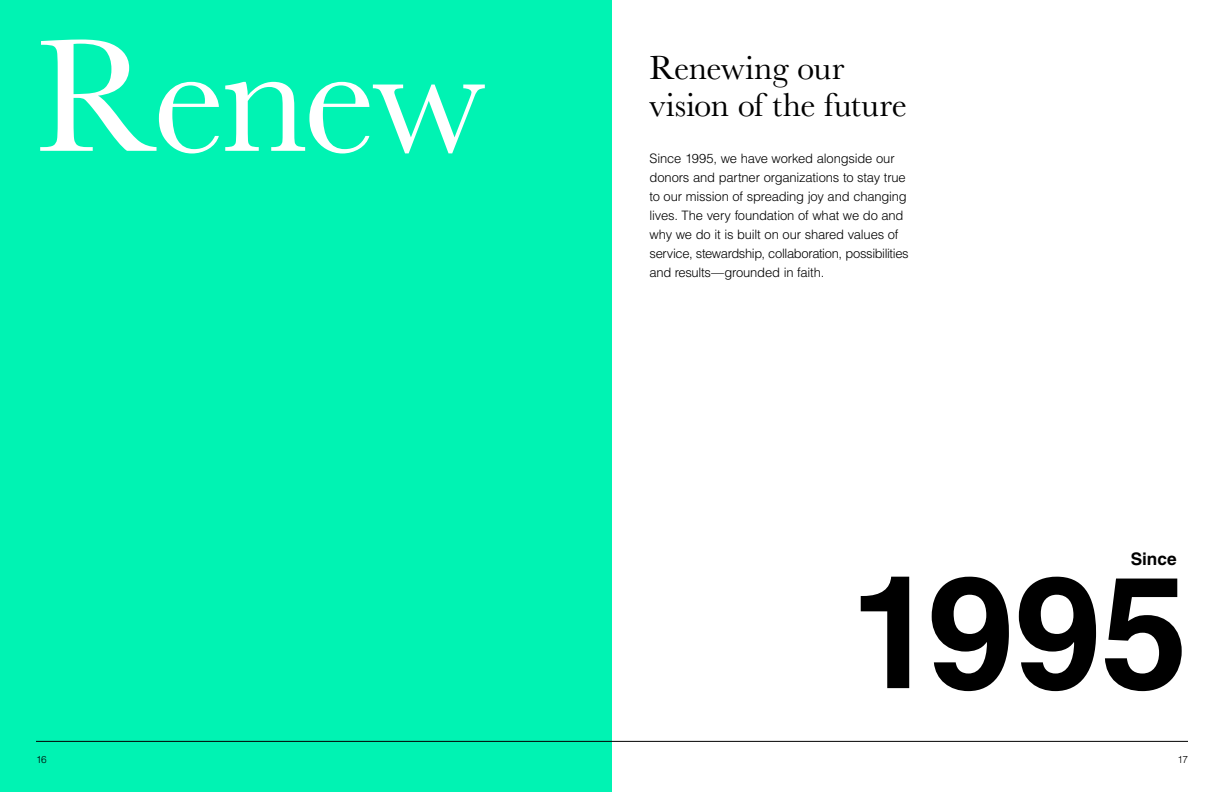
<style>
.page{position:relative;width:1224px;height:792px;background:#fff}
.page>*{position:absolute;margin:0;border:0;box-sizing:border-box;transform-origin:0 0}
.t1{font:165.8px "Baskerville";letter-spacing:-.025em;color:#fff}
.t2{font:700 157px "Helvetica LT Pro";color:#000}
.t3{font:34.5px/37.7px "Baskerville";letter-spacing:-.005em;color:#000}
.t4{font:700 17.3px "Helvetica LT Pro";color:#000}
.t5{font:300 13px/19px "Helvetica LT Pro";letter-spacing:-.015em;color:#000}
.t6{font:300 10px "Helvetica LT Pro";color:#000}
</style>
<div class="page">
<hr style="left:612px;top:741px;width:576px;height:1px;background:#000">
<div style="left:0;top:0;width:612px;height:792px;background:#00f3b3"></div>
<hr style="left:36px;top:741px;width:576px;height:1px;background:#000">
<h1 class="t1" style="left:36px;top:-9px;width:450px">Renew</h1>
<h3 class="t3" style="left:650px;top:49px;width:259px">Renewing our vision of the future</h3>
<p class="t5" style="left:650px;top:149px;width:261px">Since 1995, we have worked alongside our donors and partner organizations to stay true to our mission of spreading joy and changing lives. The very foundation of what we do and why we do it is built on our shared values of service, stewardship, collaboration, possibilities and results—grounded in faith.</p>
<h3 class="t4" style="left:1131px;top:548px;width:47px">Since</h3>
<h2 class="t2" style="left:850px;top:537px;width:340px">1995</h2>
<p class="t6" style="left:36px;top:754px;width:12px">16</p>
<p class="t6" style="left:1177px;top:754px;width:12px">17</p>
</div>
